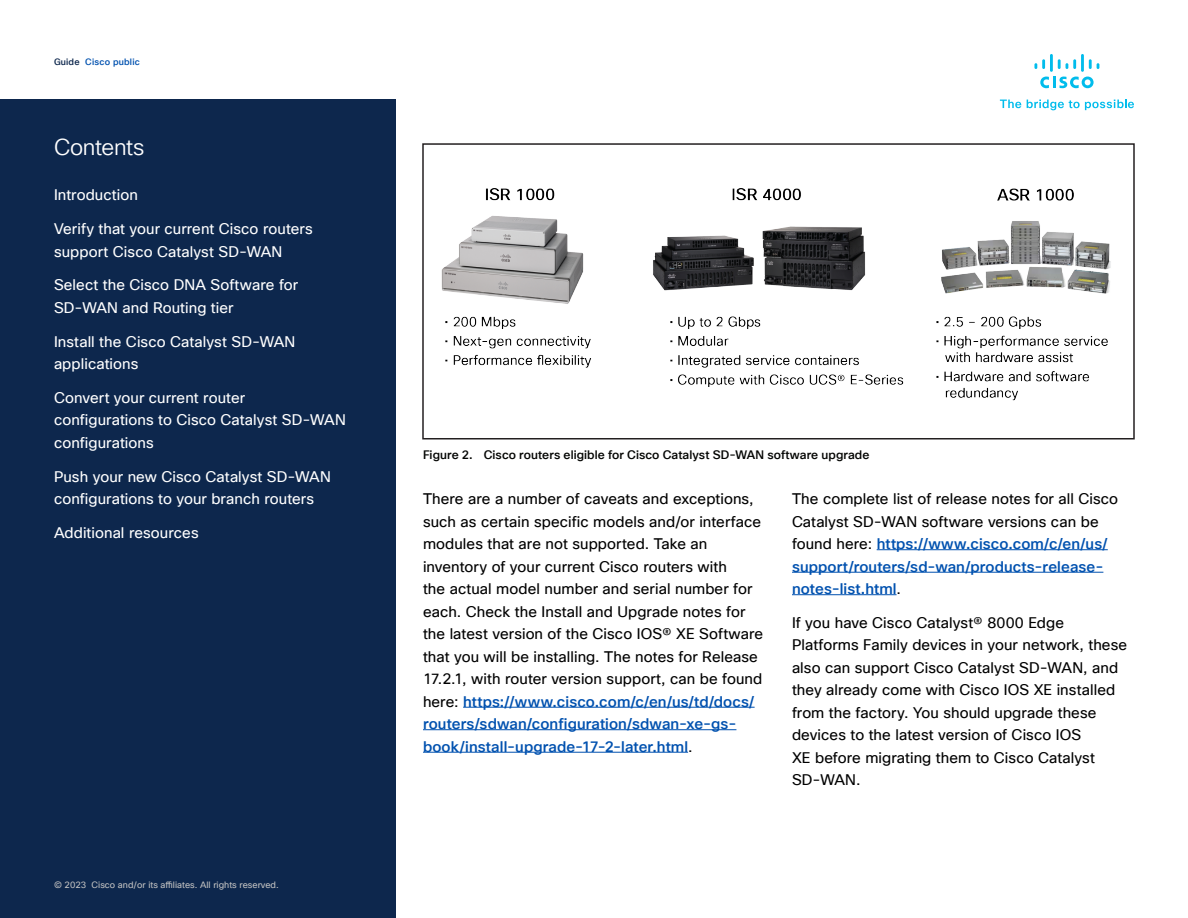
<style>
.page{position:relative;width:1188px;height:918px;background:#fff}
.page>*{position:absolute;margin:0;border:0;box-sizing:border-box;transform-origin:0 0}
.t1{font:22.5px "Cisco Sans TT Light";letter-spacing:-.02em;color:#fff}
.Body{font:15px/22.5px "Cisco Sans TT";letter-spacing:.005em;color:#000}
.t2{font:15px/22.5px "Cisco Sans TT";letter-spacing:.005em;color:#fff}
.Figure_caption{font:500 12px "Cisco Sans TT";letter-spacing:.005em;color:#040503}
.t3{font:9px "Cisco Sans TT";color:#c1c1c1}
.t4{font:500 9px "Cisco Sans TT";letter-spacing:.02em;color:#0051af}
.s1{color:#0d274d}
.s2{font-weight:500;color:#0051af}
</style>
<div class="page">
<svg style="left:1000px;top:100px;width:21px;height:8px"></svg>
<svg style="left:1027px;top:100px;width:107px;height:10px"></svg>
<svg style="left:1040px;top:77px;width:54px;height:11px"></svg>
<svg style="left:1089px;top:59px;width:10px;height:10px"></svg>
<hr style="left:1081px;top:54px;width:3px;height:18px;background:#01bcec">
<svg style="left:1058px;top:59px;width:18px;height:10px"></svg>
<hr style="left:1050px;top:54px;width:3px;height:18px;background:#01bcec">
<svg style="left:1034px;top:59px;width:11px;height:10px"></svg>
<div style="left:0;top:99px;width:396px;height:819px;background:#0d274d"></div>
<img style="left:441px;top:188px;width:670px;height:213px">
<div style="left:422px;top:143px;width:713px;height:297px;border:2px solid #231f20"></div>
<hr style="left:463px;top:707px;width:292px;height:1px;background:#0051af">
<hr style="left:423px;top:729px;width:313px;height:1px;background:#0051af">
<hr style="left:423px;top:752px;width:265px;height:1px;background:#0051af">
<hr style="left:877px;top:549px;width:231px;height:1px;background:#0051af">
<hr style="left:792px;top:572px;width:311px;height:1px;background:#0051af">
<hr style="left:792px;top:594px;width:105px;height:1px;background:#0051af">
<p class="t4" style="left:54px;top:56px;width:87px"><span class="s1">Guide</span> Cisco public</p>
<h1 class="t1" style="left:54px;top:133px;width:92px">Contents</h1>
<p class="t2" style="left:54px;top:184px;width:85px">Introduction</p>
<p class="t2" style="left:54px;top:218px;width:260px">Verify that your current Cisco routers support Cisco Catalyst SD-WAN</p>
<p class="t2" style="left:54px;top:274px;width:246px">Select the Cisco DNA Software for<br>SD-WAN and Routing tier</p>
<p class="t2" style="left:54px;top:330px;width:243px">Install the Cisco Catalyst SD-WAN applications</p>
<p class="t2" style="left:54px;top:387px;width:293px">Convert your current router configurations to Cisco Catalyst SD-WAN configurations</p>
<p class="t2" style="left:54px;top:465px;width:278px">Push your new Cisco Catalyst SD-WAN configurations to your branch routers</p>
<p class="t2" style="left:54px;top:522px;width:146px">Additional resources</p>
<p class="t3" style="left:54px;top:879px;width:226px">© 2023 Cisco and/or its affiliates. All rights reserved.</p>
<p class="Figure_caption" style="left:423px;top:447px;width:448px">Figure 2. Cisco routers eligible for Cisco Catalyst SD-WAN software upgrade</p>
<p class="Body" style="left:423px;top:488px;width:342px">There are a number of caveats and exceptions, such as certain specific models and/or interface modules that are not supported. Take an inventory of your current Cisco routers with<br>the actual model number and serial number for each. Check the Install and Upgrade notes for the latest version of the Cisco IOS® XE Software that you will be installing. The notes for Release 17.2.1, with router version support, can be found here: <span class="s2">https://www.cisco.com/c/en/us/td/docs/ routers/sdwan/configuration/sdwan-xe-gs&shy;book/install-upgrade-17-2-later.html</span>.</p>
<p class="Body" style="left:792px;top:488px;width:328px">The complete list of release notes for all Cisco Catalyst SD-WAN software versions can be found here: <span class="s2">https://www.cisco.com/c/en/us/ support/routers/sd-wan/products-release&shy;notes-list.html</span>.</p>
<p class="Body" style="left:792px;top:612px;width:337px">If you have Cisco Catalyst® 8000 Edge Platforms Family devices in your network, these also can support Cisco Catalyst SD-WAN, and they already come with Cisco IOS XE installed from the factory. You should upgrade these devices to the latest version of Cisco IOS<br>XE before migrating them to Cisco Catalyst SD-WAN.</p>
</div>
